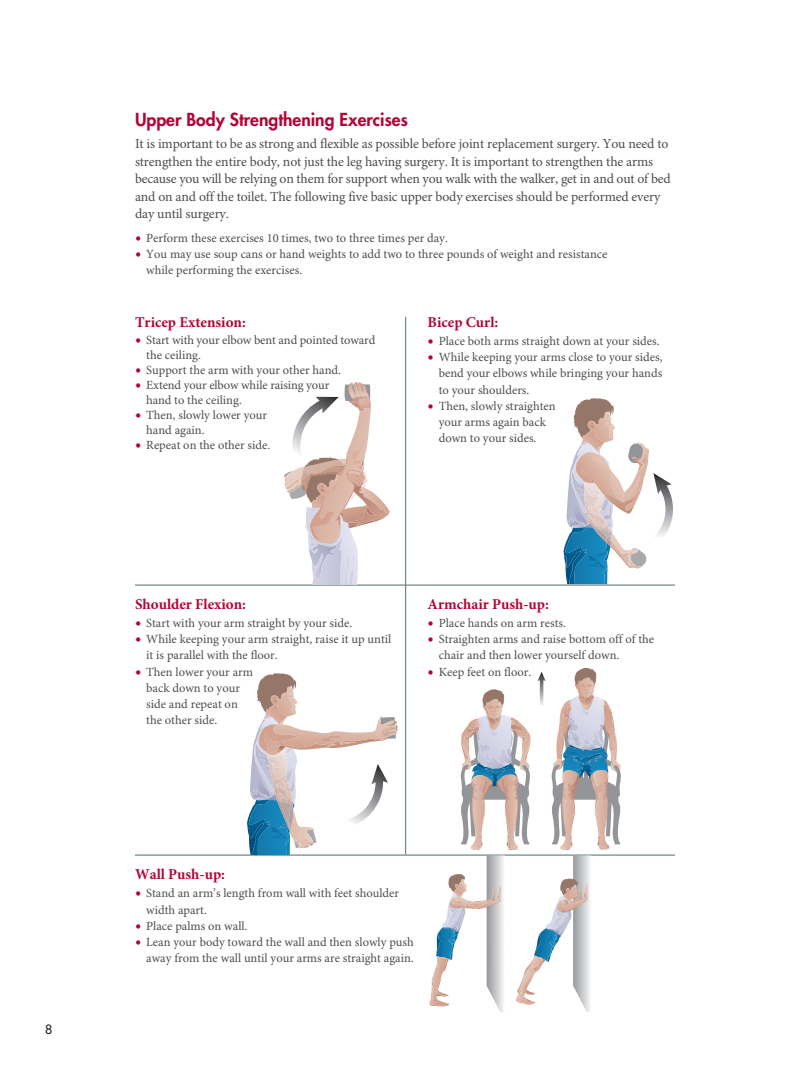
<style>
.page{position:relative;width:810px;height:1080px;background:#fff}
.page>*{position:absolute;margin:0;border:0;box-sizing:border-box;transform-origin:0 0}
.t1{font:800 17.5px "Futura";color:#b30437}
.t2{font:700 15px "Minion Pro";color:#b30437}
.t3{font:13.75px/17.5px "Minion Pro";letter-spacing:-.01em;color:#4b4c4d}
.t4{font:12.5px/16.2px "Minion Pro";color:#4b4c4d}
.t5{font:12.5px "Futura";color:#231f20}
.s1{font-size:16.25px;color:#b30437}
</style>
<div class="page">
<hr style="left:405px;top:317px;width:1px;height:537px;background:#758983">
<hr style="left:135px;top:584px;width:540px;height:2px;background:#758983">
<hr style="left:135px;top:854px;width:540px;height:2px;background:#758983">
<svg style="left:284px;top:382px;width:106px;height:203px"></svg>
<svg style="left:247px;top:673px;width:151px;height:182px"></svg>
<svg style="left:564px;top:398px;width:85px;height:186px"></svg>
<img style="left:653px;top:473px;width:20px;height:63px">
<img style="left:538px;top:672px;width:8px;height:33px">
<svg style="left:460px;top:689px;width:71px;height:161px"></svg>
<svg style="left:551px;top:668px;width:70px;height:182px"></svg>
<img style="left:573px;top:856px;width:17px;height:156px">
<img style="left:487px;top:856px;width:16px;height:156px">
<svg style="left:429px;top:874px;width:72px;height:132px"></svg>
<svg style="left:515px;top:879px;width:73px;height:126px"></svg>
<p class="t5" style="left:45px;top:1021px;width:9px">8</p>
<h3 class="t1" style="left:135px;top:109px;width:274px">Upper Body Strengthening Exercises</h3>
<p class="t3" style="left:135px;top:136px;width:537px">It is important to be as strong and flexible as possible before joint replacement surgery. You need to strengthen the entire body, not just the leg having surgery. It is important to strengthen the arms because you will be relying on them for support when you walk with the walker, get in and out of bed and on and off the toilet. The following five basic upper body exercises should be performed every day until surgery.</p>
<p class="t4" style="left:135px;top:230px;width:314px"><span class="s1">•</span> Perform these exercises 10 times, two to three times per day.</p>
<p class="t4" style="left:146px;top:246px;width:463px;text-indent:-11px"><span class="s1">•</span> You may use soup cans or hand weights to add two to three pounds of weight and resistance while performing the exercises.</p>
<h4 class="t2" style="left:135px;top:313px;width:112px">Tricep Extension:</h4>
<p class="t4" style="left:146px;top:333px;width:231px;line-height:15px;text-indent:-11px"><span class="s1">•</span> Start with your elbow bent and pointed toward the ceiling.</p>
<p class="t4" style="left:135px;top:362px;width:207px"><span class="s1">•</span> Support the arm with your other hand.</p>
<p class="t4" style="left:146px;top:378px;width:185px;line-height:15px;text-indent:-11px"><span class="s1">•</span> Extend your elbow while raising your hand to the ceiling.</p>
<p class="t4" style="left:146px;top:408px;width:122px;line-height:15px;text-indent:-11px"><span class="s1">•</span> Then, slowly lower your hand again.</p>
<p class="t4" style="left:135px;top:437px;width:137px"><span class="s1">•</span> Repeat on the other side.</p>
<h4 class="t2" style="left:428px;top:313px;width:72px">Bicep Curl:</h4>
<p class="t4" style="left:428px;top:333px;width:234px"><span class="s1">•</span> Place both arms straight down at your sides.</p>
<p class="t4" style="left:439px;top:350px;width:225px;text-align:justify;text-indent:-11px"><span class="s1">•</span> While keeping your arms close to your sides, bend your elbows while bringing your hands to your shoulders.</p>
<p class="t4" style="left:439px;top:398px;width:119px;text-indent:-11px"><span class="s1">•</span> Then, slowly straighten your arms again back down to your sides.</p>
<h4 class="t2" style="left:135px;top:595px;width:113px">Shoulder Flexion:</h4>
<p class="t4" style="left:135px;top:615px;width:219px"><span class="s1">•</span> Start with your arm straight by your side.</p>
<p class="t4" style="left:146px;top:631px;width:247px;text-indent:-11px"><span class="s1">•</span> While keeping your arm straight, raise it up until it is parallel with the floor.</p>
<p class="t4" style="left:146px;top:664px;width:108px;text-indent:-11px"><span class="s1">•</span> Then lower your arm back down to your side and repeat on the other side.</p>
<h4 class="t2" style="left:428px;top:595px;width:123px">Armchair Push-up:</h4>
<p class="t4" style="left:428px;top:615px;width:140px"><span class="s1">•</span> Place hands on arm rests.</p>
<p class="t4" style="left:439px;top:631px;width:217px;text-indent:-11px"><span class="s1">•</span> Straighten arms and raise bottom off of the chair and then lower yourself down.</p>
<p class="t4" style="left:428px;top:664px;width:105px"><span class="s1">•</span> Keep feet on floor.</p>
<h4 class="t2" style="left:135px;top:866px;width:92px">Wall Push-up:</h4>
<p class="t4" style="left:146px;top:886px;width:254px;text-indent:-11px"><span class="s1">•</span> Stand an arm’s length from wall with feet shoulder width apart.</p>
<p class="t4" style="left:135px;top:918px;width:114px"><span class="s1">•</span> Place palms on wall.</p>
<p class="t4" style="left:135px;top:935px;width:280px;text-align:right"><span class="s1">•</span> Lean your body toward the wall and then slowly push away from the wall until your arms are straight again.</p>
</div>
